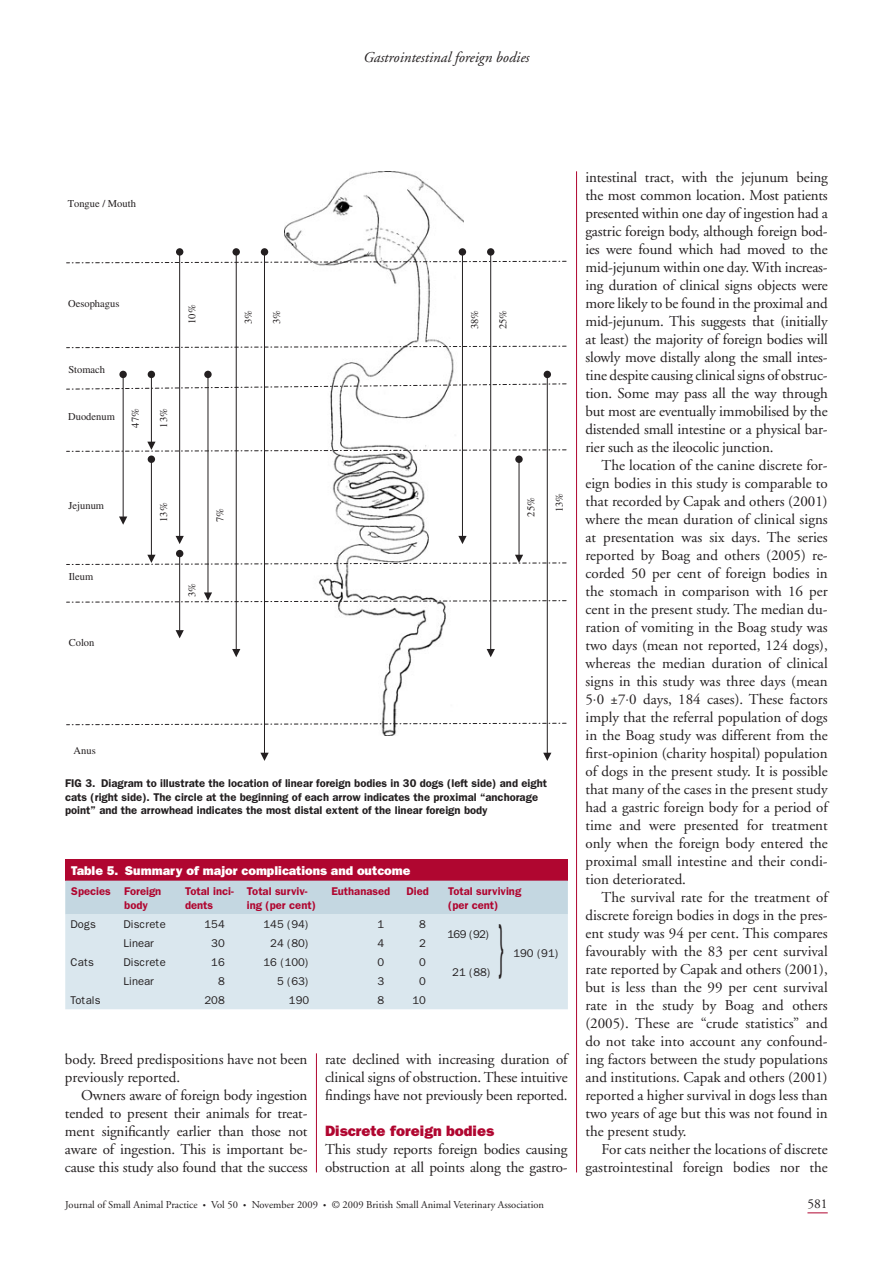
<style>
.page{position:relative;width:893px;height:1263px;background:#fff}
.page>*{position:absolute;margin:0;border:0;box-sizing:border-box;transform-origin:0 0}
.t1{font:63px "Franklin Gothic";color:#231f20;scale:.29 1}
.t2{font:15px/18px "Adobe Garamond";letter-spacing:-.01em;color:#231f20;text-align:justify}
.t3{font:italic 15px "Adobe Garamond";color:#231f20}
.t4{font:800 15px "Franklin Gothic";color:#b00630}
.t5{font:13.5px "Adobe Garamond";color:#231f20}
.t6{font:800 12.75px "Franklin Gothic";color:#fff}
.t7{font:600 11.25px/13.5px "Franklin Gothic";color:#231f20}
.t8{font:11.25px "Franklin Gothic";color:#231f20}
.t9{font:600 11.25px/13.5px "Franklin Gothic";color:#b00630}
.t10{font:10.5px "Adobe Garamond";color:#231f20}
.t11{font:10.5px "Times";color:#231f20}
.s1{font-size:8.25px}
</style>
<div class="page">
<svg style="left:807px;top:1212px;width:21px;height:1px"></svg>
<hr style="left:576px;top:171px;width:1px;height:1001px;background:#b00630">
<img style="left:285px;top:171px;width:179px;height:564px">
<hr style="left:179px;top:252px;width:1px;height:284px;background:#231f20">
<div style="left:176px;top:248px;width:7px;height:8px;background:#231f20;border-radius:50%"></div>
<hr style="left:236px;top:252px;width:1px;height:397px;background:#231f20">
<div style="left:232px;top:248px;width:8px;height:8px;background:#231f20;border-radius:50%"></div>
<hr style="left:264px;top:252px;width:1px;height:501px;background:#231f20">
<div style="left:261px;top:248px;width:7px;height:8px;background:#231f20;border-radius:50%"></div>
<svg style="left:260px;top:753px;width:9px;height:8px"></svg>
<hr style="left:490px;top:252px;width:1px;height:397px;background:#231f20">
<div style="left:487px;top:248px;width:7px;height:8px;background:#231f20;border-radius:50%"></div>
<hr style="left:462px;top:252px;width:1px;height:284px;background:#231f20">
<div style="left:459px;top:248px;width:7px;height:8px;background:#231f20;border-radius:50%"></div>
<hr style="left:547px;top:374px;width:1px;height:379px;background:#231f20">
<svg style="left:543px;top:753px;width:8px;height:8px"></svg>
<svg style="left:66px;top:261px;width:500px;height:464px"></svg>
<hr style="left:316px;top:1053px;width:1px;height:119px;background:#b00630">
<div style="left:65px;top:859px;width:503px;height:22px;background:#b00630"></div>
<div style="left:65px;top:881px;width:503px;height:33px;background:#c4d7e1"></div>
<div style="left:65px;top:914px;width:503px;height:95px;background:#dae7ee"></div>
<p class="t3" style="left:363px;top:51px;width:167px">Gastrointestinal foreign bodies</p>
<p class="t11" style="left:68px;top:200px;width:70px">Tongue / Mouth</p>
<p class="t11" style="left:68px;top:299px;width:53px">Oesophagus</p>
<p class="t11" style="left:68px;top:365px;width:38px">Stomach</p>
<p class="t11" style="left:68px;top:412px;width:48px">Duodenum</p>
<p class="t11" style="left:131px;top:428px;width:21px;rotate:-90deg">47%</p>
<p class="t11" style="left:188px;top:324px;width:21px;rotate:-90deg">10%</p>
<p class="t11" style="left:160px;top:428px;width:21px;rotate:-90deg">13%</p>
<p class="t11" style="left:245px;top:324px;width:15px;rotate:-90deg">3%</p>
<p class="t11" style="left:273px;top:324px;width:15px;rotate:-90deg">3%</p>
<p class="t11" style="left:499px;top:329px;width:21px;rotate:-90deg">25%</p>
<p class="t11" style="left:471px;top:329px;width:21px;rotate:-90deg">38%</p>
<p class="t11" style="left:69px;top:501px;width:37px">Jejunum</p>
<p class="t11" style="left:69px;top:573px;width:26px">Ileum</p>
<p class="t11" style="left:69px;top:639px;width:27px">Colon</p>
<p class="t11" style="left:160px;top:522px;width:21px;rotate:-90deg">13%</p>
<p class="t11" style="left:216px;top:522px;width:15px;rotate:-90deg">7%</p>
<p class="t11" style="left:188px;top:597px;width:15px;rotate:-90deg">3%</p>
<p class="t11" style="left:527px;top:517px;width:21px;rotate:-90deg">25%</p>
<p class="t11" style="left:556px;top:512px;width:21px;rotate:-90deg">13%</p>
<p class="t11" style="left:74px;top:746px;width:24px">Anus</p>
<p class="t7" style="left:65px;top:778px;width:483px">FIG 3. Diagram to illustrate the location of linear foreign bodies in 30 dogs (left side) and eight cats (right side). The circle at the beginning of each arrow indicates the proximal “anchorage point” and the arrowhead indicates the most distal extent of the linear foreign body</p>
<p class="t6" style="left:71px;top:866px;width:341px">Table 5. Summary of major complications and outcome</p>
<p class="t9" style="left:124px;top:885px;width:39px;text-indent:-53px">Species Foreign body</p>
<p class="t9" style="left:185px;top:885px;width:50px">Total inci&shy;dents</p>
<p class="t9" style="left:247px;top:885px;width:71px">Total surviv&shy;ing (per cent)</p>
<p class="t9" style="left:331px;top:885px;width:60px">Euthanased</p>
<p class="t9" style="left:406px;top:885px;width:24px">Died</p>
<p class="t9" style="left:448px;top:885px;width:75px">Total surviving (per cent)</p>
<p class="t8" style="left:70px;top:920px;width:27px">Dogs</p>
<p class="t8" style="left:124px;top:920px;width:44px">Discrete</p>
<p class="t8" style="left:205px;top:920px;width:22px">154</p>
<p class="t8" style="left:264px;top:920px;width:47px">145 (94)</p>
<p class="t8" style="left:377px;top:920px;width:8px">1</p>
<p class="t8" style="left:419px;top:920px;width:8px">8</p>
<p class="t8" style="left:447px;top:930px;width:44px">169 (92)</p>
<p class="t8" style="left:513px;top:949px;width:47px">190 (91)</p>
<h1 class="t1" style="left:498px;top:924px;width:25px">}</h1>
<p class="t8" style="left:124px;top:939px;width:32px">Linear</p>
<p class="t8" style="left:211px;top:939px;width:15px">30</p>
<p class="t8" style="left:270px;top:939px;width:40px">24 (80)</p>
<p class="t8" style="left:377px;top:939px;width:8px">4</p>
<p class="t8" style="left:419px;top:939px;width:8px">2</p>
<p class="t8" style="left:70px;top:958px;width:25px">Cats</p>
<p class="t8" style="left:124px;top:958px;width:44px">Discrete</p>
<p class="t8" style="left:211px;top:958px;width:15px">16</p>
<p class="t8" style="left:264px;top:958px;width:47px">16 (100)</p>
<p class="t8" style="left:377px;top:958px;width:8px">0</p>
<p class="t8" style="left:419px;top:958px;width:8px">0</p>
<p class="t8" style="left:452px;top:968px;width:40px">21 (88)</p>
<p class="t8" style="left:124px;top:977px;width:32px">Linear</p>
<p class="t8" style="left:218px;top:977px;width:8px">8</p>
<p class="t8" style="left:277px;top:977px;width:34px">5 (63)</p>
<p class="t8" style="left:377px;top:977px;width:8px">3</p>
<p class="t8" style="left:419px;top:977px;width:8px">0</p>
<p class="t8" style="left:70px;top:996px;width:31px">Totals</p>
<p class="t8" style="left:205px;top:996px;width:22px">208</p>
<p class="t8" style="left:289px;top:996px;width:22px">190</p>
<p class="t8" style="left:377px;top:996px;width:8px">8</p>
<p class="t8" style="left:412px;top:996px;width:15px">10</p>
<p class="t2" style="left:65px;top:1052px;width:244px">body. Breed predispositions have not been previously reported.</p>
<p class="t2" style="left:65px;top:1088px;width:244px;text-indent:16px">Owners aware of foreign body ingestion tended to present their animals for treat&shy;ment significantly earlier than those not aware of ingestion. This is important be&shy;cause this study also found that the success</p>
<p class="t2" style="left:325px;top:1052px;width:244px">rate declined with increasing duration of clinical signs of obstruction. These intuitive findings have not previously been reported.</p>
<p class="t4" style="left:325px;top:1125px;width:171px">Discrete foreign bodies</p>
<p class="t2" style="left:325px;top:1141px;width:244px">This study reports foreign bodies causing obstruction at all points along the gastro-</p>
<p class="t2" style="left:585px;top:170px;width:244px">intestinal tract, with the jejunum being the most common location. Most patients presented within one day of ingestion had a gastric foreign body, although foreign bod&shy;ies were found which had moved to the mid-jejunum within one day. With increas&shy;ing duration of clinical signs objects were more likely to be found in the proximal and mid-jejunum. This suggests that (initially at least) the majority of foreign bodies will slowly move distally along the small intes&shy;tine despite causing clinical signs of obstruc&shy;tion. Some may pass all the way through but most are eventually immobilised by the distended small intestine or a physical bar&shy;rier such as the ileocolic junction.</p>
<p class="t2" style="left:585px;top:458px;width:244px;text-indent:16px">The location of the canine discrete for&shy;eign bodies in this study is comparable to that recorded by Capak and others (2001) where the mean duration of clinical signs at presentation was six days. The series reported by Boag and others (2005) re&shy;corded 50 per cent of foreign bodies in the stomach in comparison with 16 per cent in the present study. The median du&shy;ration of vomiting in the Boag study was two days (mean not reported, 124 dogs), whereas the median duration of clinical signs in this study was three days (mean 5⋅0 ±7⋅0 days, 184 cases). These factors imply that the referral population of dogs in the Boag study was different from the first-opinion (charity hospital) population of dogs in the present study. It is possible that many of the cases in the present study had a gastric foreign body for a period of time and were presented for treatment only when the foreign body entered the proximal small intestine and their condi&shy;tion deteriorated.</p>
<p class="t2" style="left:585px;top:890px;width:244px;text-indent:16px">The survival rate for the treatment of discrete foreign bodies in dogs in the pres&shy;ent study was 94 per cent. This compares favourably with the 83 per cent survival rate reported by Capak and others (2001), but is less than the 99 per cent survival rate in the study by Boag and others (2005). These are “crude statistics” and do not take into account any confound&shy;ing factors between the study populations and institutions. Capak and others (2001) reported a higher survival in dogs less than two years of age but this was not found in the present study.</p>
<p class="t2" style="left:585px;top:1142px;width:244px;text-align:right">For cats neither the locations of discrete gastrointestinal foreign bodies nor the</p>
<p class="t10" style="left:65px;top:1201px;width:480px">Journal of Small Animal Practice <span class="s1">•</span> Vol 50 <span class="s1">•</span> November 2009 <span class="s1">•</span> © 2009 British Small Animal Veterinary Association</p>
<p class="t5" style="left:807px;top:1199px;width:22px">581</p>
</div>
